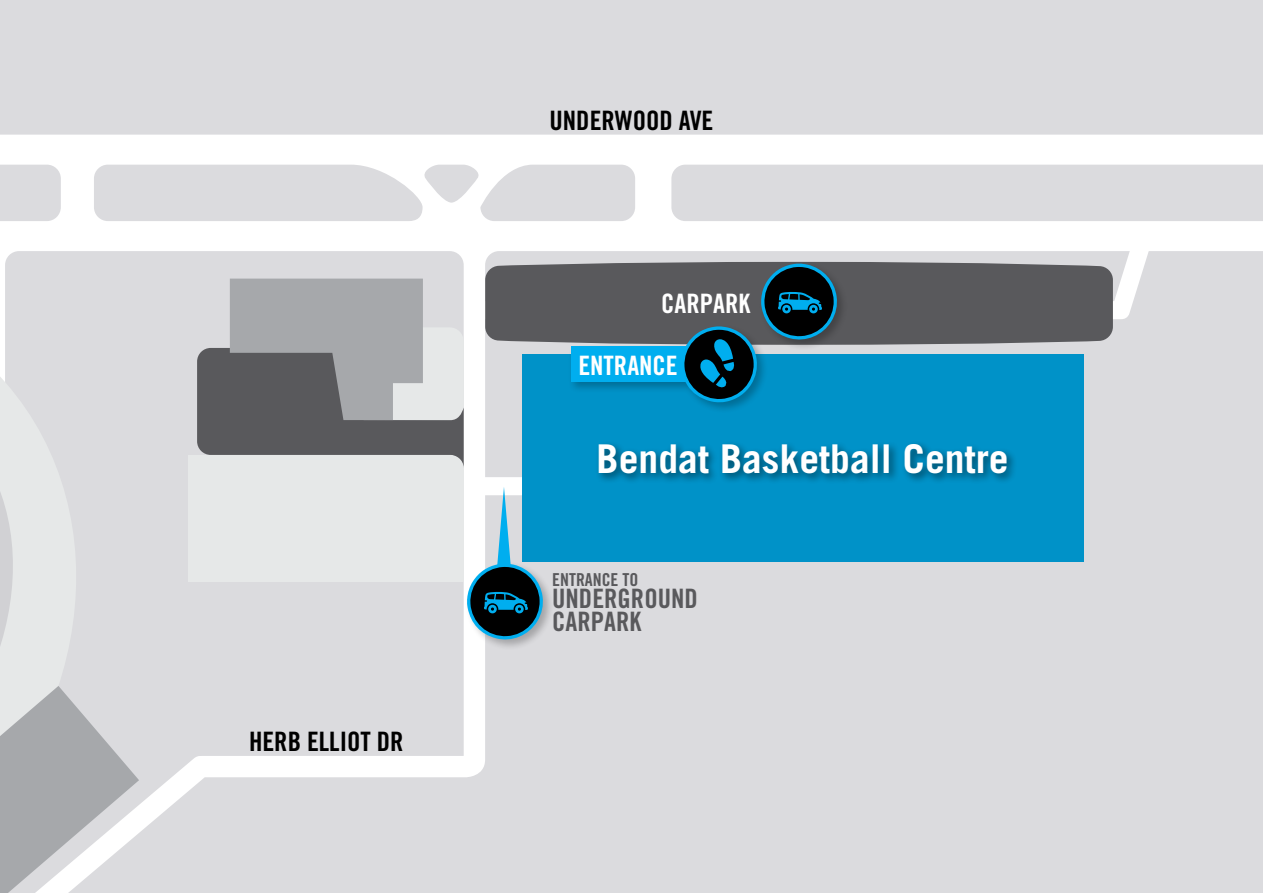
<style>
.page{position:relative;width:1263px;height:893px;background:#fff}
.page>*{position:absolute;margin:0;border:0;box-sizing:border-box;transform-origin:0 0}
.t1{font:700 39.6px "Trade Gothic";color:#fff}
.t2{font:26.7px "Trade Gothic Bold Cond Twenty";color:#000}
.t3{font:26.7px/22.2px "Trade Gothic Bold Cond Twenty";color:#59595c}
.t4{font:26.7px "Trade Gothic Bold Cond Twenty";color:#fff}
.t5{font:17.85px "Trade Gothic Bold Cond Twenty";color:#59595c}
</style>
<div class="page">
<svg style="left:0;top:0;width:1263px;height:221px;fill:#dbdbde"></svg>
<div style="left:122px;top:251px;width:1141px;height:642px;background:#dbdbde"></div>
<div style="left:188px;top:455px;width:276px;height:126px;background:#e6e8e8"></div>
<div style="left:485px;top:262px;width:628px;height:83px;background:#59595c"></div>
<div style="left:522px;top:354px;width:562px;height:207px;background:#0092c8"></div>
<svg style="left:197px;top:279px;width:267px;height:188px"></svg>
<div style="left:5px;top:251px;width:117px;height:85px;background:#dbdbde"></div>
<svg style="left:0;top:336px;width:139px;height:557px"></svg>
<div style="left:568px;top:324px;width:200px;height:90px;background:#000;opacity:.25"></div>
<div style="left:571px;top:347px;width:118px;height:35px;background:#00aeef"></div>
<div style="left:759px;top:261px;width:89px;height:90px;background:#000;opacity:.25"></div>
<svg style="left:681px;top:264px;width:157px;height:139px"></svg>
<div style="left:595px;top:440px;width:423px;height:45px;background:#000;opacity:.5"></div>
<div style="left:464px;top:561px;width:90px;height:90px;background:#000;opacity:.25"></div>
<svg style="left:467px;top:487px;width:77px;height:155px"></svg>
<p class="t2" style="left:249px;top:725px;width:156px">HERB ELLIOT DR</p>
<p class="t2" style="left:549px;top:104px;width:165px">UNDERWOOD AVE</p>
<p class="t4" style="left:661px;top:287px;width:91px">CARPARK</p>
<p class="t4" style="left:578px;top:349px;width:101px">ENTRANCE</p>
<h1 class="t1" style="left:597px;top:434px;width:414px">Bendat Basketball Centre</h1>
<p class="t5" style="left:552px;top:569px;width:88px">ENTRANCE TO</p>
<p class="t3" style="left:552px;top:587px;width:147px">UNDERGROUND<br>CARPARK</p>
</div>
